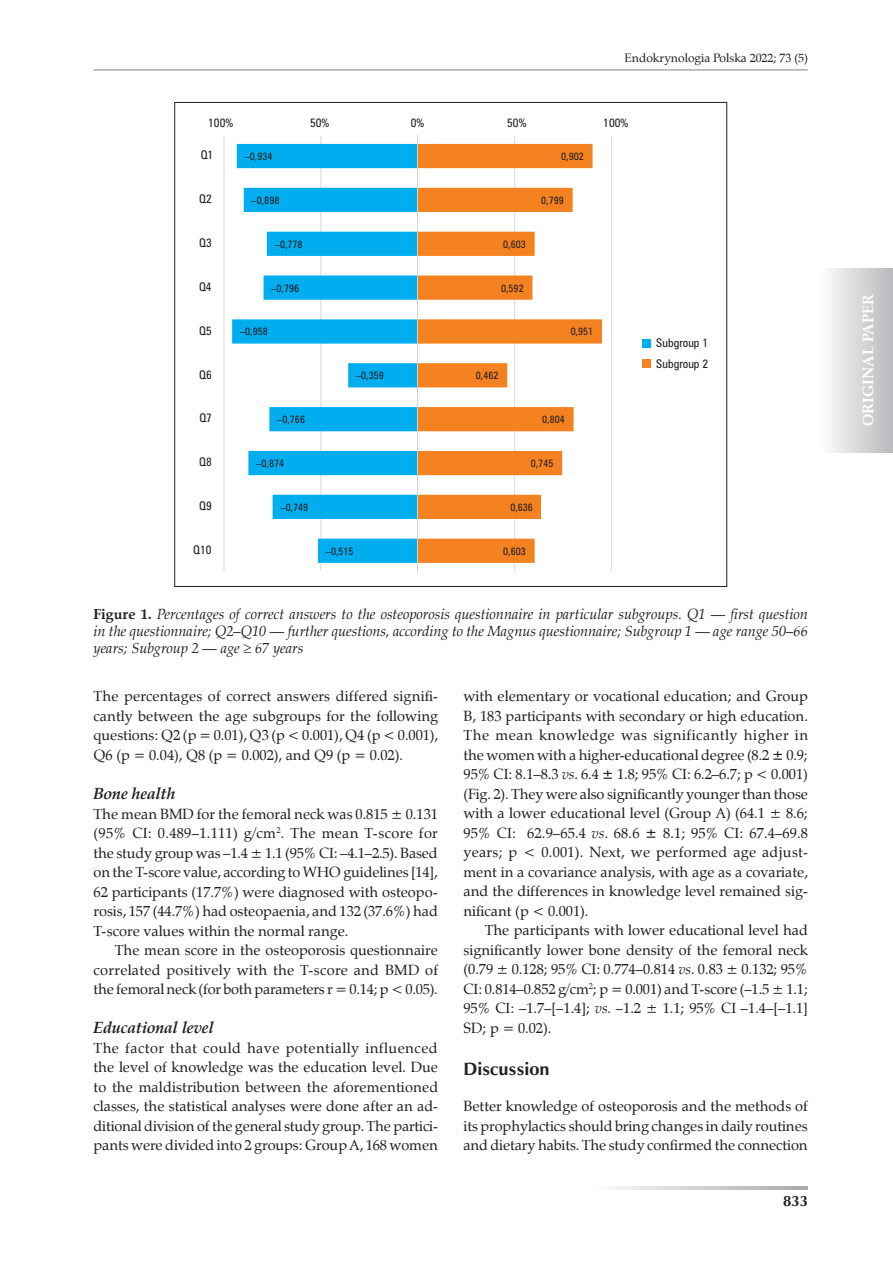
<style>
.page{position:relative;width:893px;height:1263px;background:#fff}
.page>*{position:absolute;margin:0;border:0;box-sizing:border-box;transform-origin:0 0}
.t1{font:700 18px "Zapf Humnst EU";color:#231f20}
.t2{font:italic 700 16.2px "Zapf Calligr EU";color:#231f20}
.t3{font:700 15px "Zapf Calligr EU";color:#fff}
.t4{font:700 15px "Zapf Humnst EU";color:#231f20}
.t5{font:14.55px/19.5px "Zapf Calligr EU";color:#231f20;text-align:justify}
.t6{font:italic 14.55px/17px "Zapf Calligr EU";color:#231f20;text-align:justify}
.t7{font:12px/20.9px "Zurich Cn EU";color:#231f20}
.t8{font:12px "Zapf Calligr EU";color:#231f20}
.t9{font:10.5px "Zurich Cn EU";color:#231f20}
.s1{font-weight:700;font-style:normal}
.s2{font-weight:700}
.s3{font-style:italic}
</style>
<div class="page">
<svg style="left:615px;top:1186px;width:192px;height:3px"></svg>
<hr style="left:94px;top:70px;width:714px;height:1px;background:#808285">
<div style="left:821px;top:269px;width:72px;height:183px;background:linear-gradient(to right,#fcfdfd,#b9bbbd)"></div>
<hr style="left:224px;top:136px;width:1px;height:435px;background:#d1d2d4">
<hr style="left:320px;top:136px;width:1px;height:435px;background:#d1d2d4">
<hr style="left:514px;top:136px;width:1px;height:435px;background:#d1d2d4">
<hr style="left:611px;top:136px;width:1px;height:435px;background:#d1d2d4">
<svg style="left:232px;top:144px;width:185px;height:419px"></svg>
<svg style="left:418px;top:144px;width:184px;height:419px"></svg>
<hr style="left:417px;top:135px;width:1px;height:436px;background:#d1d2d4">
<div style="left:642px;top:339px;width:8px;height:8px;background:#00aeef"></div>
<div style="left:642px;top:360px;width:8px;height:8px;background:#f58220"></div>
<p class="t8" style="left:625px;top:50px;width:185px">Endokrynologia Polska 2022; 73 (5)</p>
<p class="t7" style="left:208px;top:113px;width:26px">100%</p>
<p class="t7" style="left:310px;top:113px;width:21px">50%</p>
<p class="t7" style="left:411px;top:113px;width:15px">0%</p>
<p class="t7" style="left:507px;top:113px;width:21px">50%</p>
<p class="t7" style="left:603px;top:113px;width:26px">100%</p>
<p class="t7" style="left:201px;top:145px;width:14px">Q1</p>
<p class="t7" style="left:199px;top:188px;width:14px">Q2</p>
<p class="t7" style="left:199px;top:232px;width:14px">Q3</p>
<p class="t7" style="left:199px;top:276px;width:14px">Q4</p>
<p class="t7" style="left:199px;top:320px;width:14px">Q5</p>
<p class="t7" style="left:199px;top:364px;width:14px">Q6</p>
<p class="t7" style="left:199px;top:408px;width:14px">Q7</p>
<p class="t7" style="left:199px;top:452px;width:14px">Q8</p>
<p class="t7" style="left:199px;top:495px;width:14px">Q9</p>
<p class="t7" style="left:193px;top:539px;width:20px">Q10</p>
<p class="t9" style="left:561px;top:150px;width:24px">0,902</p>
<p class="t9" style="left:541px;top:194px;width:24px">0,799</p>
<p class="t9" style="left:245px;top:150px;width:29px">–0,934</p>
<p class="t9" style="left:252px;top:194px;width:29px">–0,898</p>
<p class="t9" style="left:275px;top:238px;width:29px">–0,778</p>
<p class="t9" style="left:271px;top:281px;width:29px">–0,796</p>
<p class="t9" style="left:240px;top:325px;width:29px">–0,958</p>
<p class="t9" style="left:503px;top:238px;width:24px">0,603</p>
<p class="t9" style="left:501px;top:281px;width:24px">0,592</p>
<p class="t9" style="left:571px;top:325px;width:24px">0,951</p>
<p class="t9" style="left:476px;top:369px;width:24px">0,462</p>
<p class="t9" style="left:356px;top:369px;width:29px">–0,359</p>
<p class="t9" style="left:542px;top:413px;width:24px">0,804</p>
<p class="t9" style="left:531px;top:457px;width:24px">0,745</p>
<p class="t9" style="left:510px;top:501px;width:24px">0,636</p>
<p class="t9" style="left:503px;top:544px;width:24px">0,603</p>
<p class="t9" style="left:277px;top:413px;width:29px">–0,766</p>
<p class="t9" style="left:256px;top:457px;width:29px">–0,874</p>
<p class="t9" style="left:280px;top:501px;width:29px">–0,749</p>
<p class="t9" style="left:326px;top:544px;width:29px">–0,515</p>
<p class="t7" style="left:656px;top:333px;width:53px">Subgroup 1<br>Subgroup 2</p>
<p class="t6" style="left:94px;top:605px;width:716px"><span class="s1">Figure 1.</span> Percentages of correct answers to the osteoporosis questionnaire in particular subgroups. Q1 — first question in the questionnaire; Q2–Q10 — further questions, according to the Magnus questionnaire; Subgroup 1 — age range 50–66 years; Subgroup 2 — age ≥ 67 years</p>
<p class="t5" style="left:94px;top:687px;width:346px">The percentages of correct answers differed signifi&shy;cantly between the age subgroups for the following questions: Q2 (p = 0.01), Q3 (p &lt; 0.001), Q4 (p &lt; 0.001), Q6 (p = 0.04), Q8 (p = 0.002), and Q9 (p = 0.02).</p>
<p class="t2" style="left:94px;top:783px;width:84px">Bone health</p>
<p class="t5" style="left:94px;top:804px;width:346px">The mean BMD for the femoral neck was 0.815 ± 0.131 (95% CI: 0.489–1.111) g/cm<sup>2</sup>. The mean T-score for the study group was –1.4 ± 1.1 (95% CI: –4.1–2.5). Based on the T-score value, according to WHO guidelines [14], 62 participants (17.7%) were diagnosed with osteopo&shy;rosis, 157 (44.7%) had osteopaenia, and 132 (37.6%) had T-score values within the normal range.</p>
<p class="t5" style="left:94px;top:941px;width:346px;text-indent:21px">The mean score in the osteoporosis questionnaire correlated positively with the T-score and BMD of the femoral neck (for both parameters r = 0.14; p &lt; 0.05).</p>
<p class="t2" style="left:94px;top:1017px;width:122px">Educational level</p>
<p class="t5" style="left:94px;top:1038px;width:346px">The factor that could have potentially influenced the level of knowledge was the education level. Due to the maldistribution between the aforementioned classes, the statistical analyses were done after an ad&shy;ditional division of the general study group. The partici&shy;pants were divided into 2 groups: Group A, 168 women</p>
<p class="t5" style="left:463px;top:687px;width:346px">with elementary or vocational education; and Group B, 183 participants with secondary or high education.<br>The mean knowledge was significantly higher in the women with a higher-educational degree (8.2 <span class="s2">±</span> 0.9; 95% CI: 8.1–8.3 <span class="s3">vs</span>. 6.4 <span class="s2">±</span> 1.8; 95% CI: 6.2–6.7; p &lt; 0.001) (Fig. 2). They were also significantly younger than those with a lower educational level (Group A) (64.1 ± 8.6; 95% CI: 62.9–65.4 <span class="s3">vs</span>. 68.6 <span class="s2">±</span> 8.1; 95% CI: 67.4–69.8 years; p &lt; 0.001). Next, we performed age adjust&shy;ment in a covariance analysis, with age as a covariate, and the differences in knowledge level remained sig&shy;nificant (p &lt; 0.001).</p>
<p class="t5" style="left:463px;top:921px;width:346px;text-indent:21px">The participants with lower educational level had significantly lower bone density of the femoral neck (0.79 ± 0.128; 95% CI: 0.774–0.814 <span class="s3">vs</span>. 0.83 ± 0.132; 95% CI: 0.814–0.852 g/cm<sup>2</sup>; p = 0.001) and T-score (–1.5 ± 1.1; 95% CI: –1.7–[–1.4]; <span class="s3">vs</span>. –1.2 ± 1.1; 95% CI –1.4–[–1.1] SD; p = 0.02).</p>
<p class="t1" style="left:463px;top:1057px;width:88px">Discussion</p>
<p class="t5" style="left:463px;top:1097px;width:346px">Better knowledge of osteoporosis and the methods of its prophylactics should bring changes in daily routines and dietary habits. The study confirmed the connection</p>
<p class="t4" style="left:783px;top:1191px;width:26px">833</p>
<p class="t3" style="left:859px;top:426px;width:133px;rotate:-90deg">ORIGINAL PAPER</p>
</div>
